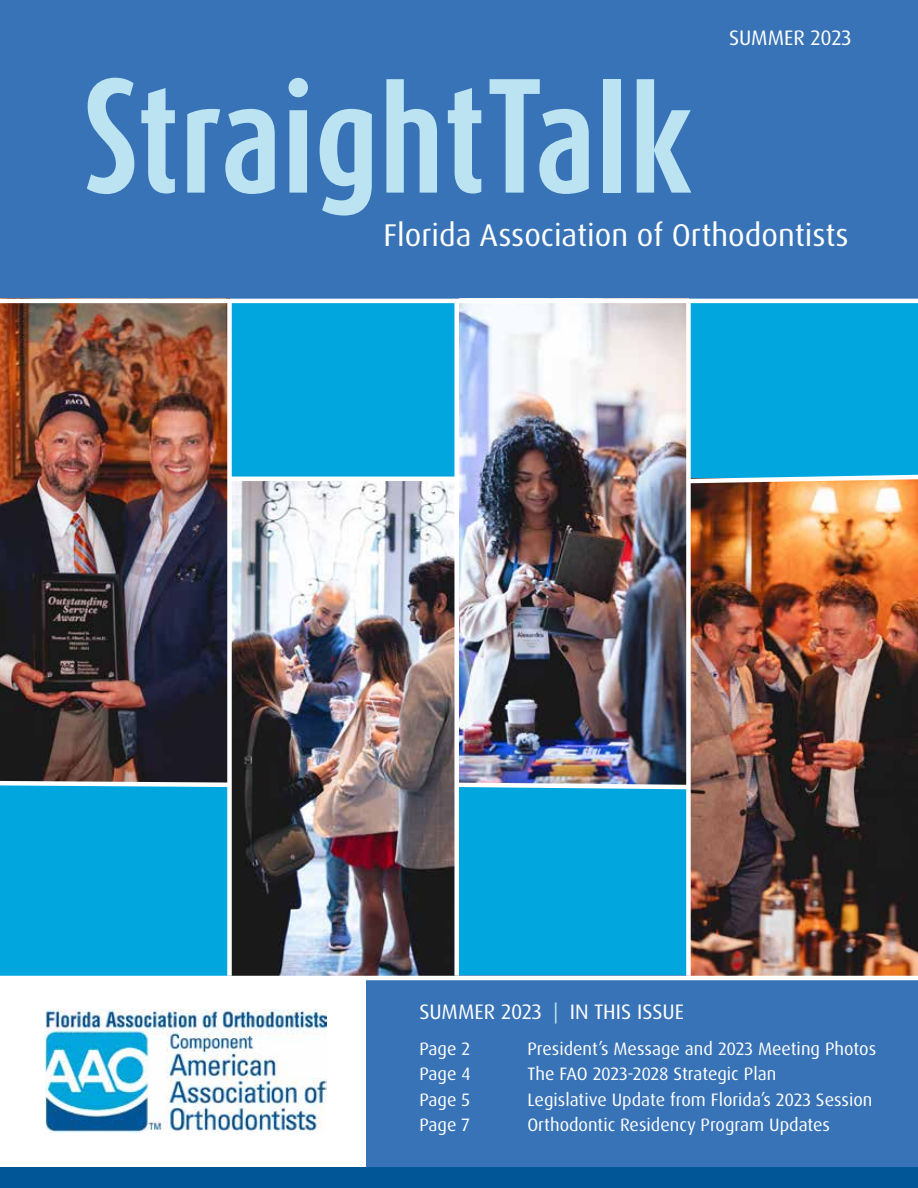
<style>
.page{position:relative;width:918px;height:1188px;background:#fff}
.page>*{position:absolute;margin:0;border:0;box-sizing:border-box;transform-origin:0 0}
.t1{font:700 135px "Dax Compact Pro";color:#bce3f2}
.t2{font:31.5px "Dax Pro";color:#fff}
.t3{font:21px "Dax Pro";color:#fff}
.t4{font:18px "Dax Pro";color:#fff}
.s1{color:#bce3f2}
</style>
<div class="page">
<div style="left:0;top:299px;width:918px;height:677px;background:#01a6de"></div>
<div style="left:0;top:0;width:918px;height:299px;background:#3873b7"></div>
<img style="left:45px;top:1009px;width:281px;height:125px">
<div style="left:366px;top:975px;width:552px;height:213px;background:#3873b7"></div>
<div style="left:0;top:1168px;width:918px;height:20px;background:#015697"></div>
<img style="left:0;top:303px;width:227px;height:475px">
<img style="left:232px;top:481px;width:222px;height:494px">
<img style="left:459px;top:303px;width:227px;height:477px">
<img style="left:691px;top:486px;width:227px;height:489px">
<hr style="left:0;top:976px;width:918px;height:4px;background:#fff">
<hr style="left:0;top:299px;width:918px;height:4px;background:#fff">
<hr style="left:230px;top:477px;width:229px;height:4px;background:#fff">
<svg style="left:684px;top:472px;width:234px;height:14px"></svg>
<svg style="left:0;top:778px;width:234px;height:11px"></svg>
<img style="left:459px;top:780px;width:234px;height:12px">
<div style="left:227px;top:301px;width:5px;height:675px;background:#fff"></div>
<div style="left:454px;top:301px;width:5px;height:675px;background:#fff"></div>
<div style="left:686px;top:301px;width:5px;height:675px;background:#fff"></div>
<p class="t3" style="left:729px;top:24px;width:124px">SUMMER 2023</p>
<h1 class="t1" style="left:83px;top:46px;width:612px">StraightTalk</h1>
<h2 class="t2" style="left:383px;top:215px;width:467px">Florida Association of Orthodontists</h2>
<p class="t3" style="left:419px;top:998px;width:266px">SUMMER 2023 <span class="s1">|</span> IN THIS ISSUE</p>
<p class="t4" style="left:419px;top:1037px;width:52px">Page 2</p>
<p class="t4" style="left:527px;top:1037px;width:350px">President’s Message and 2023 Meeting Photos</p>
<p class="t4" style="left:419px;top:1063px;width:53px">Page 4</p>
<p class="t4" style="left:527px;top:1063px;width:250px">The FAO 2023-2028 Strategic Plan</p>
<p class="t4" style="left:419px;top:1088px;width:52px">Page 5</p>
<p class="t4" style="left:527px;top:1088px;width:347px">Legislative Update from Florida’s 2023 Session</p>
<p class="t4" style="left:419px;top:1114px;width:52px">Page 7</p>
<p class="t4" style="left:527px;top:1114px;width:304px">Orthodontic Residency Program Updates</p>
</div>
